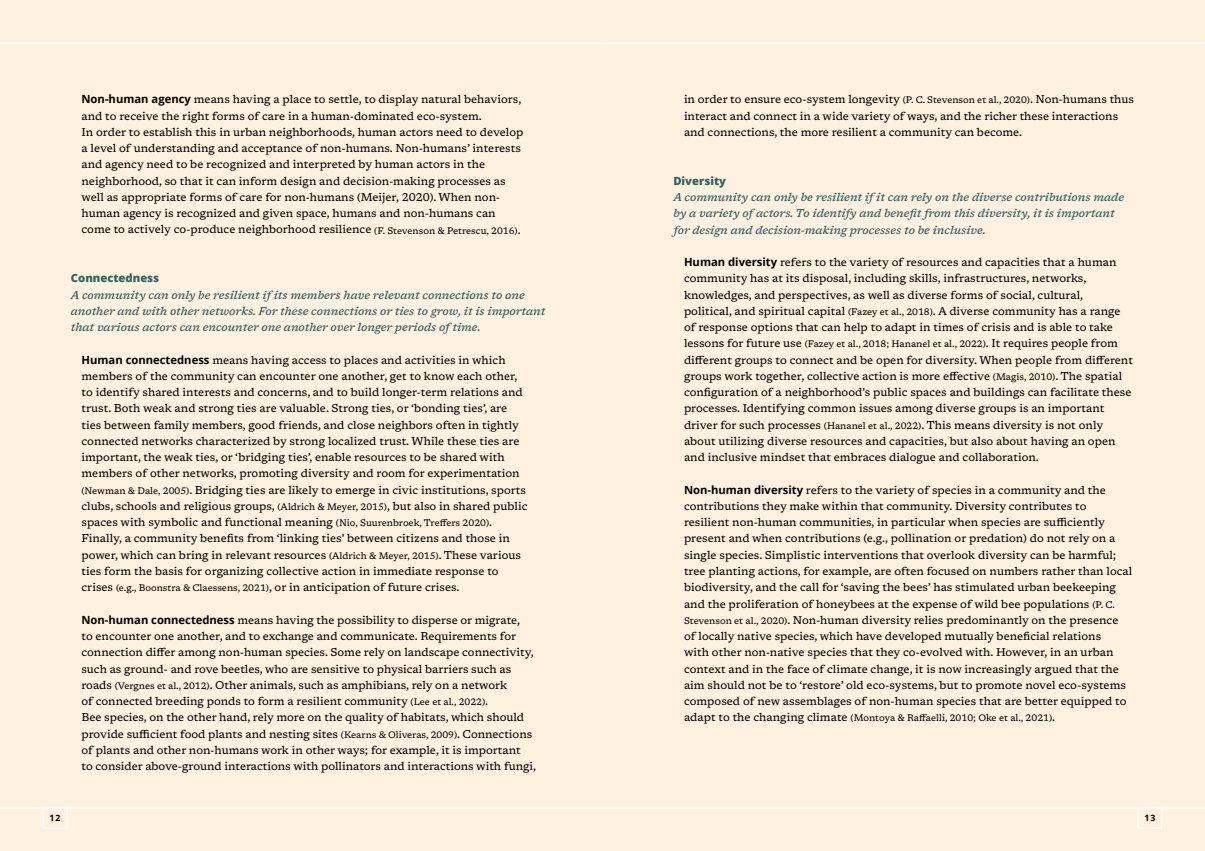
<style>
.page{position:relative;width:1205px;height:851px;background:#fff}
.page>*{position:absolute;margin:0;border:0;box-sizing:border-box;transform-origin:0 0}
.t1{font:11.25px/16.2px "Newsreader 9 pt";color:#000}
.t2{font:italic 500 11.25px/16.2px "Newsreader 9 pt";color:#2f6365}
.t3{font:800 11.25px "Open Sans";color:#2f6365}
.t4{font:9.38px "Newsreader 9 pt";color:#000}
.t5{font:700 8.75px "Open Sans";color:#000}
.s1{font-family:"Open Sans";font-weight:700}
.s2{font-size:9.38px}
.s3{font-size:11.25px}
</style>
<div class="page">
<div style="left:602px;top:0;width:603px;height:850px;background:#fff1e0"></div>
<div style="left:0;top:0;width:602px;height:850px;background:#fff1e0"></div>
<div style="left:43px;top:807px;width:25px;height:21px;border:1px solid #fff"></div>
<div style="left:1137px;top:807px;width:25px;height:21px;border:1px solid #fff"></div>
<p class="t1" style="left:81px;top:91px;width:443px"><span class="s1">Non-human agency</span> means having a place to settle, to display natural behaviors, and to receive the right forms of care in a human-dominated eco-system.<br>In order to establish this in urban neighborhoods, human actors need to develop a level of understanding and acceptance of non-humans. Non-humans’ interests and agency need to be recognized and interpreted by human actors in the neighborhood, so that it can inform design and decision-making processes as well as appropriate forms of care for non-humans (Meijer, 2020). When non&shy;human agency is recognized and given space, humans and non-humans can come to actively co-produce neighborhood resilience <span class="s2">(F. Stevenson &amp; Petrescu, 2016)</span>.</p>
<p class="t3" style="left:71px;top:269px;width:90px">Connectedness</p>
<p class="t2" style="left:71px;top:286px;width:476px">A community can only be resilient if its members have relevant connections to one another and with other networks. For these connections or ties to grow, it is important that various actors can encounter one another over longer periods of time.</p>
<p class="t1" style="left:81px;top:351px;width:447px"><span class="s1">Human connectedness</span> means having access to places and activities in which members of the community can encounter one another, get to know each other, to identify shared interests and concerns, and to build longer-term relations and trust. Both weak and strong ties are valuable. Strong ties, or ‘bonding ties’, are ties between family members, good friends, and close neighbors often in tightly connected networks characterized by strong localized trust. While these ties are important, the weak ties, or ‘bridging ties’, enable resources to be shared with members of other networks, promoting diversity and room for experimentation <span class="s2">(Newman &amp; Dale, 2005)</span>. Bridging ties are likely to emerge in civic institutions, sports clubs, schools and religious groups, <span class="s2">(Aldrich &amp; Meyer, 2015)</span>, but also in shared public spaces with symbolic and functional meaning <span class="s2">(Nio, Suurenbroek, Treffers 2020)</span>.<br>Finally, a community benefits from ‘linking ties’ between citizens and those in power, which can bring in relevant resources <span class="s2">(Aldrich &amp; Meyer, 2015)</span>. These various ties form the basis for organizing collective action in immediate response to crises <span class="s2">(e.g., Boonstra &amp; Claessens, 2021)</span>, or in anticipation of future crises.</p>
<p class="t1" style="left:81px;top:611px;width:456px"><span class="s1">Non-human connectedness</span> means having the possibility to disperse or migrate,<br>to encounter one another, and to exchange and communicate. Requirements for connection differ among non-human species. Some rely on landscape connectivity, such as ground- and rove beetles, who are sensitive to physical barriers such as roads <span class="s2">(Vergnes et al., 2012)</span>. Other animals, such as amphibians, rely on a network<br>of connected breeding ponds to form a resilient community <span class="s2">(Lee et al., 2022)</span>.<br>Bee species, on the other hand, rely more on the quality of habitats, which should provide sufficient food plants and nesting sites <span class="s2">(Kearns &amp; Oliveras, 2009)</span>. Connections of plants and other non-humans work in other ways; for example, it is important<br>to consider above-ground interactions with pollinators and interactions with fungi,</p>
<p class="t1" style="left:684px;top:91px;width:451px">in order to ensure eco-system longevity <span class="s2">(P. C. Stevenson et al., 2020)</span>. Non-humans thus interact and connect in a wide variety of ways, and the richer these interactions and connections, the more resilient a community can become.</p>
<p class="t3" style="left:673px;top:172px;width:54px">Diversity</p>
<p class="t2" style="left:673px;top:188px;width:452px">A community can only be resilient if it can rely on the diverse contributions made by a variety of actors. To identify and benefit from this diversity, it is important for design and decision-making processes to be inclusive.</p>
<p class="t1" style="left:684px;top:253px;width:450px"><span class="s1">Human diversity</span> refers to the variety of resources and capacities that a human community has at its disposal, including skills, infrastructures, networks, knowledges, and perspectives, as well as diverse forms of social, cultural, political, and spiritual capital <span class="s2">(Fazey et al., 2018)</span>. A diverse community has a range of response options that can help to adapt in times of crisis and is able to take lessons for future use <span class="s2">(Fazey et al., 2018; Hananel et al., 2022)</span>. It requires people from different groups to connect and be open for diversity. When people from different groups work together, collective action is more effective <span class="s2">(Magis, 2010)</span>. The spatial configuration of a neighborhood’s public spaces and buildings can facilitate these processes. Identifying common issues among diverse groups is an important driver for such processes <span class="s2">(Hananel et al., 2022)</span>. This means diversity is not only about utilizing diverse resources and capacities, but also about having an open and inclusive mindset that embraces dialogue and collaboration.</p>
<p class="t1" style="left:684px;top:481px;width:450px"><span class="s1">Non-human diversity</span> refers to the variety of species in a community and the contributions they make within that community. Diversity contributes to resilient non-human communities, in particular when species are sufficiently present and when contributions (e.g., pollination or predation) do not rely on a single species. Simplistic interventions that overlook diversity can be harmful; tree planting actions, for example, are often focused on numbers rather than local biodiversity, and the call for ‘saving the bees’ has stimulated urban beekeeping and the proliferation of honeybees at the expense of wild bee populations <span class="s2">(P. C.<br>Stevenson et al., 2020)</span>. Non-human diversity relies predominantly on the presence of locally native species, which have developed mutually beneficial relations<br>with other non-native species that they co-evolved with. However, in an urban context and in the face of climate change, it is now increasingly argued that the aim should not be to ‘restore’ old eco-systems, but to promote novel eco-systems composed of new assemblages of non-human species that are better equipped to</p>
<p class="t4" style="left:684px;top:711px;width:373px"><span class="s3">adapt to the changing climate</span> (Montoya &amp; Raffaelli, 2010; Oke et al., 2021)<span class="s3">.</span></p>
<p class="t5" style="left:50px;top:811px;width:12px">12</p>
<p class="t5" style="left:1144px;top:811px;width:12px">13</p>
</div>
